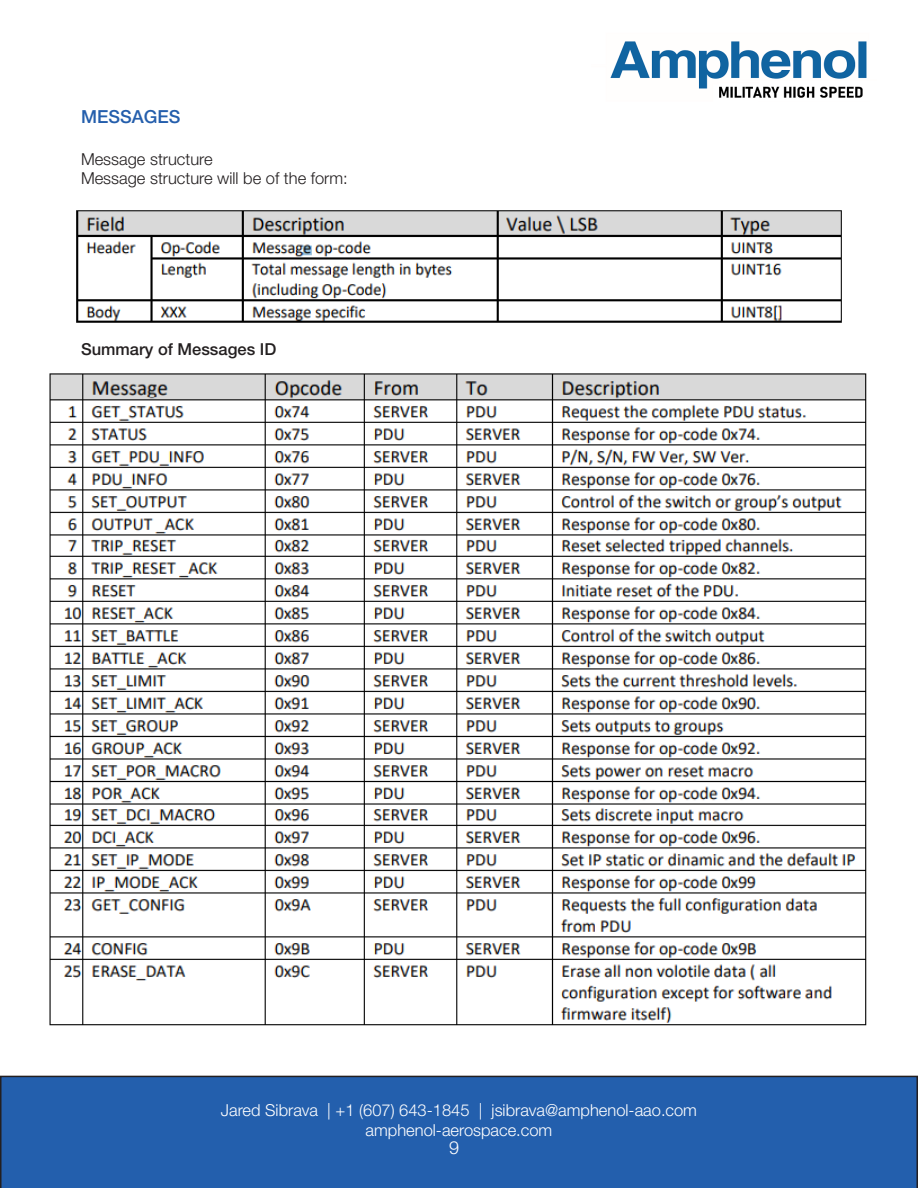
<style>
.page{position:relative;width:918px;height:1188px;background:#fff}
.page>*{position:absolute;margin:0;border:0;box-sizing:border-box;transform-origin:0 0}
.t1{font:500 18px "Helvetica Neue LT Std";color:#245eac}
.t2{font:300 18px "Helvetica Neue LT Std";color:#fff}
.t3{font:300 16.5px/19.8px "Helvetica Neue LT Std";color:#fff;text-align:center}
.t4{font:300 16.5px "Helvetica Neue LT Std";color:#231f20}
.t5{font:500 16.5px "Helvetica Neue LT Std";color:#231f20}
</style>
<div class="page">
<img style="left:610px;top:41px;width:257px;height:57px">
<div style="left:0;top:1076px;width:918px;height:112px;background:#235fad"></div>
<img style="left:76px;top:210px;width:766px;height:113px">
<img style="left:49px;top:373px;width:818px;height:653px">
<p class="t1" style="left:81px;top:106px;width:101px">MESSAGES</p>
<p class="t4" style="left:81px;top:149px;width:133px">Message structure</p>
<p class="t4" style="left:81px;top:168px;width:268px">Message structure will be of the form:</p>
<p class="t5" style="left:81px;top:339px;width:197px">Summary of Messages ID</p>
<p class="t3" style="left:221px;top:1100px;width:478px">Jared Sibrava | +1 (607) 643-1845 | jsibrava@amphenol-aao.com amphenol-aerospace.com</p>
<p class="t2" style="left:449px;top:1136px;width:12px">9</p>
</div>
